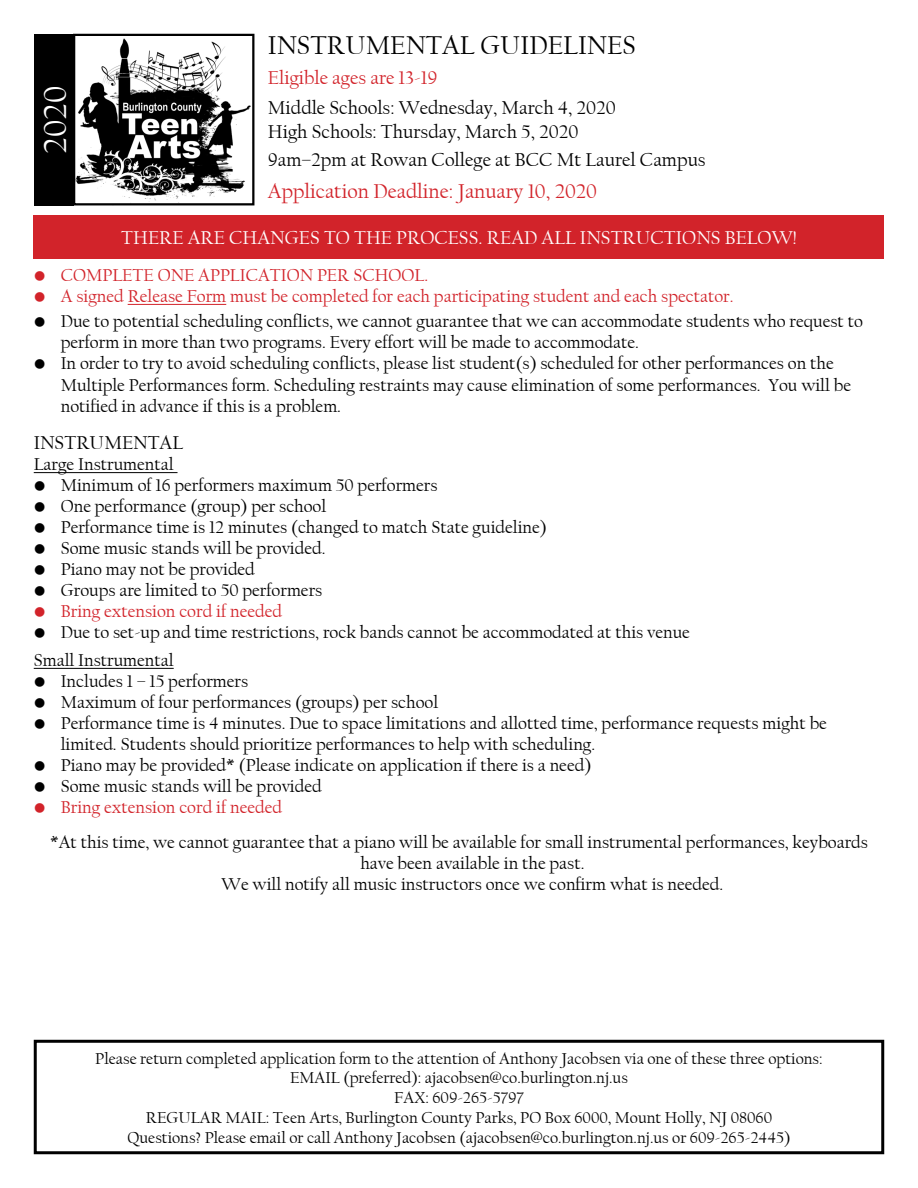
<style>
.page{position:relative;width:918px;height:1188px;background:#fff}
.page>*{position:absolute;margin:0;border:0;box-sizing:border-box;transform-origin:0 0}
.t1{font:33.75px "Californian FB";color:#fff}
.t2{font:27px "Californian FB";color:#000}
.t3{font:21px "Californian FB";color:#d2232a}
.t4{font:19.5px/23.4px "Californian FB";color:#000}
.t5{font:19.5px "Californian FB";color:#fff}
.t6{font:19.5px "Californian FB";color:#d2232a}
.t7{font:18px/21px "Californian FB";color:#000}
.t8{font:18px "Californian FB";color:#d2232a}
.t9{font:16.5px/19.8px "Californian FB";color:#000;text-align:center}
</style>
<div class="page">
<hr style="left:128px;top:304px;width:98px;height:1px;background:#d2232a">
<hr style="left:34px;top:472px;width:144px;height:1px;background:#000">
<hr style="left:34px;top:668px;width:140px;height:1px;background:#000">
<img style="left:76px;top:38px;width:175px;height:164px">
<div style="left:73px;top:34px;width:181px;height:171px;border:2px solid #000"></div>
<div style="left:34px;top:34px;width:39px;height:171px;background:#000"></div>
<div style="left:34px;top:1040px;width:850px;height:114px;border:3px solid #000"></div>
<div style="left:34px;top:215px;width:850px;height:44px;background:#d2232a"></div>
<h1 class="t1" style="left:36px;top:154px;width:70px;rotate:-90deg">2020</h1>
<h2 class="t2" style="left:268px;top:30px;width:17px">INSTRU</h2>
<h2 class="t2" style="left:366px;top:30px;width:43px">MENTAL</h2>
<h2 class="t2" style="left:481px;top:30px;width:157px">Guidelines</h2>
<p class="t6" style="left:268px;top:67px;width:171px">Eligible ages are 13-19</p>
<p class="t4" style="left:268px;top:96px;width:349px">Middle Schools: Wednesday, March 4, 2020<br>High Schools: Thursday, March 5, 2020</p>
<p class="t4" style="left:268px;top:148px;width:439px">9am–2pm at Rowan College at BCC Mt Laurel Campus</p>
<p class="t3" style="left:268px;top:180px;width:331px">Application Deadline: January 10, 2020</p>
<p class="t5" style="left:121px;top:227px;width:40px">THERE</p>
<p class="t5" style="left:188px;top:227px;width:14px">ARE</p>
<p class="t5" style="left:229px;top:227px;width:181px">CHANGES TO THE PRO</p>
<p class="t5" style="left:434px;top:227px;width:66px">CESS. READ</p>
<p class="t5" style="left:542px;top:227px;width:13px">ALL</p>
<p class="t5" style="left:580px;top:227px;width:13px">INSTRU</p>
<p class="t5" style="left:651px;top:227px;width:26px">CTIONS</p>
<p class="t5" style="left:725px;top:227px;width:24px">BELO</p>
<p class="t5" style="left:772px;top:227px;width:27px">W!</p>
<p class="t8" style="left:34px;top:265px;width:80px">• COMPLETE</p>
<p class="t8" style="left:158px;top:265px;width:13px">ONE</p>
<p class="t8" style="left:198px;top:265px;width:11px">APPLI</p>
<p class="t8" style="left:246px;top:265px;width:25px">CATION</p>
<p class="t8" style="left:317px;top:265px;width:12px">PER</p>
<p class="t8" style="left:353px;top:265px;width:48px">SCHOOL</p>
<p class="t8" style="left:424px;top:265px;width:5px">.</p>
<p class="t8" style="left:34px;top:286px;width:701px">• A signed Release Form must be completed for each participating student and each spectator.</p>
<p class="t7" style="left:61px;top:310px;width:804px;text-indent:-27px">• Due to potential scheduling conflicts, we cannot guarantee that we can accommodate students who request to perform in more than two programs. Every effort will be made to accommodate.</p>
<p class="t7" style="left:61px;top:353px;width:792px;line-height:21.6px;text-indent:-27px">• In order to try to avoid scheduling conflicts, please list student(s) scheduled for other performances on the<br>Multiple Performances form. Scheduling restraints may cause elimination of some performances. You will be notified in advance if this is a problem.</p>
<p class="t4" style="left:34px;top:431px;width:13px">INSTRU</p>
<p class="t4" style="left:104px;top:431px;width:31px">MENTAL</p>
<p class="t7" style="left:34px;top:454px;width:141px">Large Instrumental</p>
<p class="t7" style="left:34px;top:475px;width:405px">• Minimum of 16 performers maximum 50 performers</p>
<p class="t7" style="left:34px;top:496px;width:294px">• One performance (group) per school</p>
<p class="t7" style="left:34px;top:517px;width:515px">• Performance time is 12 minutes (changed to match State guideline)</p>
<p class="t7" style="left:34px;top:538px;width:293px">• Some music stands will be provided.</p>
<p class="t7" style="left:34px;top:559px;width:223px">• Piano may not be provided</p>
<p class="t7" style="left:34px;top:580px;width:290px">• Groups are limited to 50 performers</p>
<p class="t8" style="left:34px;top:601px;width:250px">• Bring extension cord if needed</p>
<p class="t7" style="left:34px;top:619px;width:658px;line-height:27.8px">• Due to set-up and time restrictions, rock bands cannot be accommodated at this venue<br>Small Instrumental</p>
<p class="t7" style="left:34px;top:671px;width:216px">• Includes 1 – 15 performers</p>
<p class="t7" style="left:34px;top:692px;width:406px">• Maximum of four performances (groups) per school</p>
<p class="t7" style="left:61px;top:713px;width:768px;text-indent:-27px">• Performance time is 4 minutes. Due to space limitations and allotted time, performance requests might be limited. Students should prioritize performances to help with scheduling.</p>
<p class="t7" style="left:34px;top:755px;width:559px">• Piano may be provided* (Please indicate on application if there is a need)</p>
<p class="t7" style="left:34px;top:776px;width:290px">• Some music stands will be provided</p>
<p class="t8" style="left:34px;top:797px;width:250px">• Bring extension cord if needed</p>
<p class="t7" style="left:50px;top:832px;width:819px">*At this time, we cannot guarantee that a piano will be available for small instrumental performances, keyboards</p>
<p class="t7" style="left:360px;top:853px;width:226px">have been available in the past.</p>
<p class="t7" style="left:222px;top:874px;width:503px">We will notify all music instructors once we confirm what is needed.</p>
<p class="t9" style="left:95px;top:1049px;width:729px">Please return completed application form to the attention of Anthony Jacobsen via one of these three options:<br>EMAIL (preferred): ajacobsen@co.burlington.nj.us<br>FAX: 609-265-5797<br>REGULAR MAIL: Teen Arts, Burlington County Parks, PO Box 6000, Mount Holly, NJ 08060<br>Questions? Please email or call Anthony Jacobsen (ajacobsen@co.burlington.nj.us or 609-265-2445)</p>
</div>
